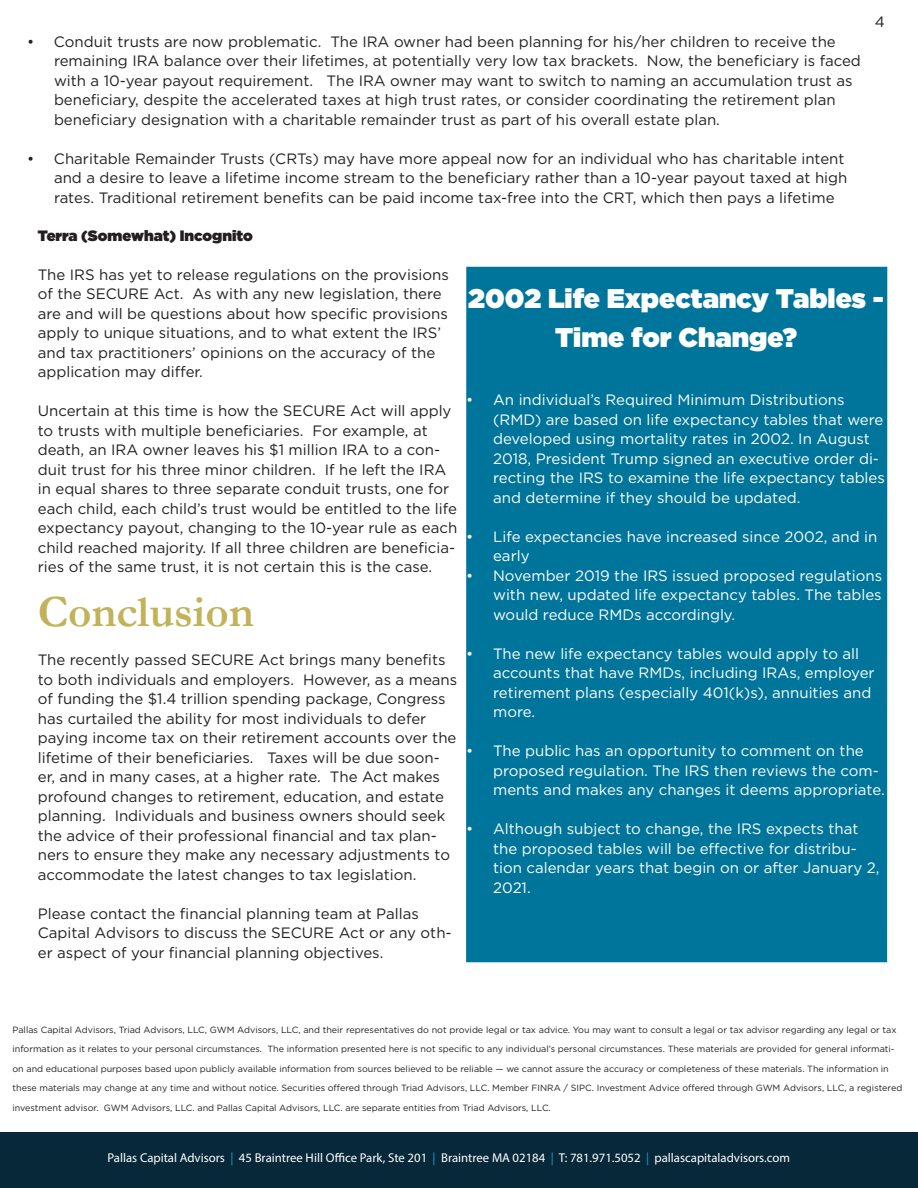
<style>
.page{position:relative;width:918px;height:1188px;background:#fff}
.page>*{position:absolute;margin:0;border:0;box-sizing:border-box;transform-origin:0 0}
.t1{font:700 45px "Garamond";color:#c2b259}
.t2{font:900 27px/39px "Gotham";color:#fff;text-align:center}
.t3{font:15px/19.5px "Gotham";color:#231f20}
.t4{font:15px/19.5px "Gotham";color:#fff}
.t5{font:900 15px "Gotham";color:#231f20}
.t6{font:12.75px "Myriad Pro";color:#fff}
.t7{font:9px/19.5px "Gotham";color:#231f20}
.s1{color:#179ad7}
</style>
<div class="page">
<div style="left:1px;top:1133px;width:917px;height:55px;background:#072839"></div>
<div style="left:466px;top:267px;width:421px;height:695px;background:#00759b"></div>
<p class="t3" style="left:54px;top:32px;width:808px;text-indent:-27px">• Conduit trusts are now problematic. The IRA owner had been planning for his/her children to receive the remaining IRA balance over their lifetimes, at potentially very low tax brackets. Now, the beneficiary is faced with a 10-year payout requirement. The IRA owner may want to switch to naming an accumulation trust as beneficiary, despite the accelerated taxes at high trust rates, or consider coordinating the retirement plan beneficiary designation with a charitable remainder trust as part of his overall estate plan.</p>
<p class="t3" style="left:54px;top:149px;width:795px;text-indent:-27px">• Charitable Remainder Trusts (CRTs) may have more appeal now for an individual who has charitable intent and a desire to leave a lifetime income stream to the beneficiary rather than a 10-year payout taxed at high rates. Traditional retirement benefits can be paid income tax-free into the CRT, which then pays a lifetime</p>
<p class="t3" style="left:875px;top:13px;width:12px">4</p>
<p class="t5" style="left:38px;top:229px;width:217px">Terra (Somewhat) Incognito</p>
<p class="t3" style="left:38px;top:266px;width:413px">The IRS has yet to release regulations on the provisions of the SECURE Act. As with any new legislation, there are and will be questions about how specific provisions apply to unique situations, and to what extent the IRS’ and tax practitioners’ opinions on the accuracy of the application may differ.</p>
<p class="t3" style="left:38px;top:402px;width:421px">Uncertain at this time is how the SECURE Act will apply to trusts with multiple beneficiaries. For example, at death, an IRA owner leaves his $1 million IRA to a con&shy;duit trust for his three minor children. If he left the IRA in equal shares to three separate conduit trusts, one for each child, each child’s trust would be entitled to the life expectancy payout, changing to the 10-year rule as each child reached majority. If all three children are beneficia&shy;ries of the same trust, it is not certain this is the case.</p>
<h1 class="t1" style="left:38px;top:596px;width:218px">Conclusion</h1>
<p class="t3" style="left:38px;top:651px;width:421px">The recently passed SECURE Act brings many benefits to both individuals and employers. However, as a means of funding the $1.4 trillion spending package, Congress has curtailed the ability for most individuals to defer paying income tax on their retirement accounts over the lifetime of their beneficiaries. Taxes will be due soon&shy;er, and in many cases, at a higher rate. The Act makes profound changes to retirement, education, and estate planning. Individuals and business owners should seek the advice of their professional financial and tax plan&shy;ners to ensure they make any necessary adjustments to accommodate the latest changes to tax legislation.</p>
<p class="t3" style="left:38px;top:905px;width:415px">Please contact the financial planning team at Pallas<br>Capital Advisors to discuss the SECURE Act or any oth&shy;er aspect of your financial planning objectives.</p>
<h2 class="t2" style="left:468px;top:280px;width:417px">2002 Life Expectancy Tables -<br>Time for Change?</h2>
<p class="t4" style="left:493px;top:391px;width:393px;text-indent:-27px">• An individual’s Required Minimum Distributions (RMD) are based on life expectancy tables that were developed using mortality rates in 2002. In August 2018, President Trump signed an executive order di&shy;recting the IRS to examine the life expectancy tables and determine if they should be updated.</p>
<p class="t4" style="left:493px;top:528px;width:386px;text-indent:-27px">• Life expectancies have increased since 2002, and in early</p>
<p class="t4" style="left:493px;top:567px;width:391px;text-align:justify;text-indent:-27px">• November 2019 the IRS issued proposed regulations with new, updated life expectancy tables. The tables would reduce RMDs accordingly.</p>
<p class="t4" style="left:493px;top:645px;width:383px;text-indent:-27px">• The new life expectancy tables would apply to all accounts that have RMDs, including IRAs, employer retirement plans (especially 401(k)s), annuities and more.</p>
<p class="t4" style="left:493px;top:742px;width:393px;text-indent:-27px">• The public has an opportunity to comment on the proposed regulation. The IRS then reviews the com&shy;ments and makes any changes it deems appropriate.</p>
<p class="t4" style="left:493px;top:820px;width:388px;text-indent:-27px">• Although subject to change, the IRS expects that the proposed tables will be effective for distribu&shy;tion calendar years that begin on or after January 2, 2021.</p>
<p class="t7" style="left:13px;top:1020px;width:891px">Pallas Capital Advisors, Triad Advisors, LLC, GWM Advisors, LLC, and their representatives do not provide legal or tax advice. You may want to consult a legal or tax advisor regarding any legal or tax information as it relates to your personal circumstances. The information presented here is not specific to any individual’s personal circumstances. These materials are provided for general informati&shy;on and educational purposes based upon publicly available information from sources believed to be reliable — we cannot assure the accuracy or completeness of these materials. The information in these materials may change at any time and without notice. Securities offered through Triad Advisors, LLC. Member FINRA / SIPC. Investment Advice offered through GWM Advisors, LLC, a registered investment advisor. GWM Advisors, LLC. and Pallas Capital Advisors, LLC. are separate entities from Triad Advisors, LLC.</p>
<p class="t6" style="left:108px;top:1152px;width:684px">Pallas Capital Advisors <span class="s1">|</span> 45 Braintree Hill Office Park, Ste 201 <span class="s1">|</span> Braintree MA 02184 <span class="s1">|</span> T: 781.971.5052 <span class="s1">|</span> pallascapitaladvisors.com</p>
</div>
